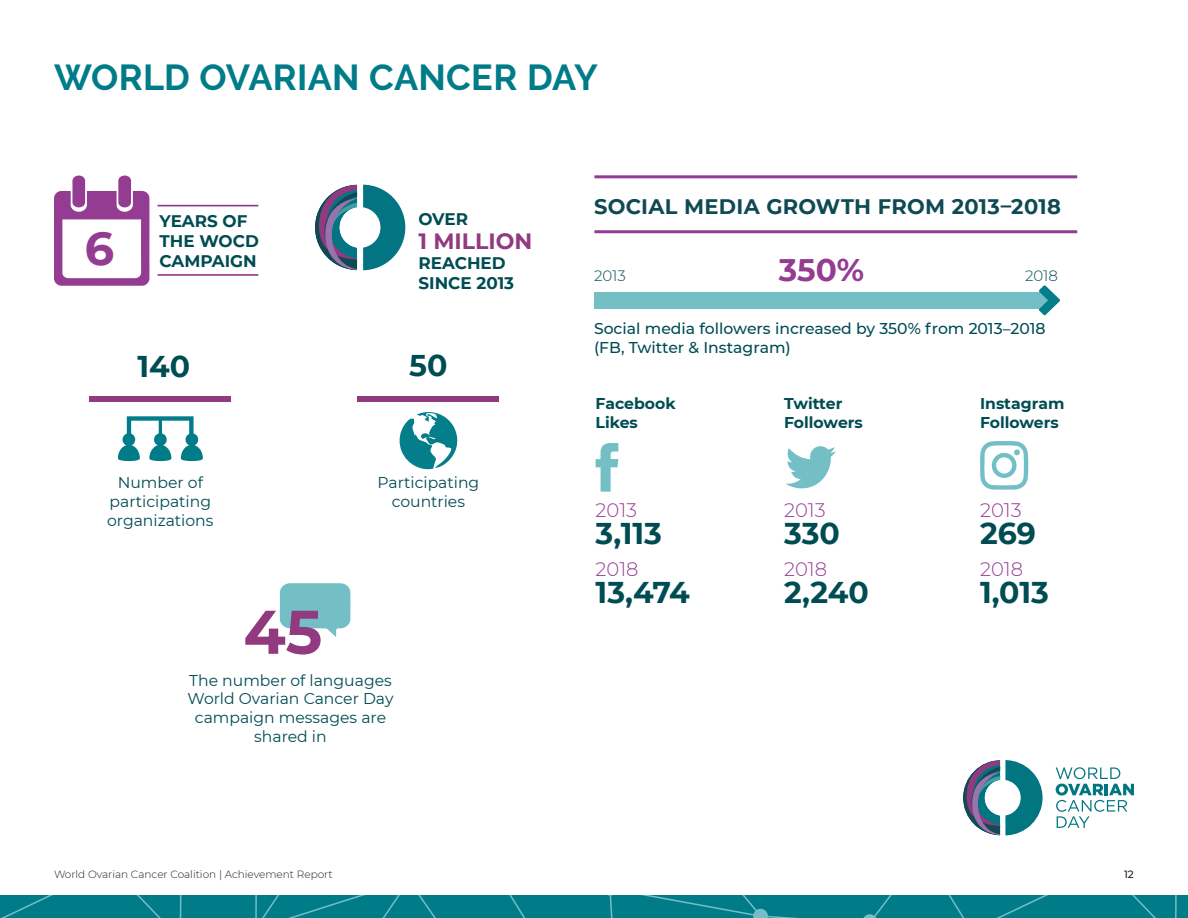
<style>
.page{position:relative;width:1188px;height:918px;background:#fff}
.page>*{position:absolute;margin:0;border:0;box-sizing:border-box;transform-origin:0 0}
.t1{font:700 61.5px "Montserrat";color:#913a80}
.t2{font:700 46.2px "Montserrat";color:#943b92}
.t3{font:700 36px "Raleway";letter-spacing:.005em;color:#007c89}
.t4{font:700 31.2px "Montserrat";color:#943b92}
.t5{font:700 30px "Montserrat";color:#004c53}
.t6{font:700 22.2px "Montserrat";color:#913a80}
.t7{font:700 21px "Montserrat";letter-spacing:.015em;color:#0f4a53}
.t8{font:300 19.5px "Montserrat";color:#943c94}
.t9{font:700 16.8px/20.1px "Montserrat";color:#004c53}
.t10{font:15.6px/18.8px "Montserrat";color:#004c53;text-align:center}
.t11{font:500 15.6px/18.8px "Montserrat";color:#004c53}
.t12{font:700 15.6px/18.8px "Montserrat";color:#004c53}
.t13{font:300 15px "Montserrat";color:#004c53}
.t14{font:300 10.5px "Montserrat";color:#231f20}
.t15{font:500 10.5px "Montserrat";color:#231f20}
</style>
<div class="page">
<div style="left:0;top:896px;width:1188px;height:22px;background:#007c89"></div>
<svg style="left:255px;top:896px;width:181px;height:22px"></svg>
<svg style="left:510px;top:896px;width:15px;height:22px"></svg>
<svg style="left:609px;top:896px;width:568px;height:22px"></svg>
<svg style="left:1px;top:896px;width:181px;height:22px"></svg>
<svg style="left:54px;top:175px;width:95px;height:111px"></svg>
<hr style="left:158px;top:205px;width:100px;height:1px;background:#943c94">
<hr style="left:158px;top:274px;width:100px;height:2px;background:#943c94">
<svg style="left:280px;top:583px;width:70px;height:54px"></svg>
<svg style="left:363px;top:185px;width:42px;height:85px"></svg>
<svg style="left:315px;top:185px;width:42px;height:85px"></svg>
<svg style="left:399px;top:412px;width:59px;height:58px"></svg>
<div style="left:358px;top:396px;width:141px;height:6px;background:#913a80"></div>
<hr style="left:594px;top:175px;width:483px;height:3px;background:#943c94">
<hr style="left:594px;top:230px;width:483px;height:3px;background:#943c94">
<svg style="left:596px;top:443px;width:22px;height:49px"></svg>
<svg style="left:785px;top:446px;width:51px;height:42px"></svg>
<svg style="left:980px;top:441px;width:48px;height:49px"></svg>
<div style="left:594px;top:292px;width:455px;height:17px;background:#74bfc6"></div>
<svg style="left:1039px;top:285px;width:21px;height:30px"></svg>
<svg style="left:117px;top:416px;width:86px;height:46px"></svg>
<div style="left:90px;top:396px;width:141px;height:6px;background:#913a80"></div>
<svg style="left:963px;top:760px;width:80px;height:75px"></svg>
<svg style="left:1056px;top:767px;width:78px;height:61px"></svg>
<h3 class="t3" style="left:54px;top:57px;width:545px">WORLD OVARIAN CANCER DAY</h3>
<h2 class="t2" style="left:85px;top:215px;width:31px">6</h2>
<p class="t9" style="left:159px;top:210px;width:101px">YEARS OF<br>THE WOCD</p>
<p class="t9" style="left:159px;top:250px;width:99px">CAMPAIGN</p>
<h3 class="t5" style="left:137px;top:344px;width:54px">140</h3>
<p class="t10" style="left:107px;top:473px;width:108px">Number of participating organizations</p>
<h1 class="t1" style="left:243px;top:588px;width:80px">45</h1>
<p class="t9" style="left:418px;top:208px;width:51px">OVER</p>
<h3 class="t6" style="left:418px;top:225px;width:115px">1 MILLION</h3>
<p class="t9" style="left:418px;top:252px;width:97px">REACHED<br>SINCE 2013</p>
<h3 class="t5" style="left:409px;top:344px;width:40px">50</h3>
<p class="t10" style="left:377px;top:473px;width:103px">Participating countries</p>
<p class="t10" style="left:188px;top:670px;width:207px">The number of languages<br>World Ovarian Cancer Day campaign messages are shared in</p>
<h3 class="t7" style="left:594px;top:192px;width:468px">SOCIAL MEDIA GROWTH FROM 2013–2018</h3>
<p class="t13" style="left:594px;top:266px;width:33px">2013</p>
<h3 class="t4" style="left:779px;top:247px;width:87px">350%</h3>
<p class="t13" style="left:1025px;top:266px;width:35px">2018</p>
<p class="t11" style="left:594px;top:318px;width:453px">Social media followers increased by 350% from 2013–2018 (FB, Twitter &amp; Instagram)</p>
<p class="t12" style="left:596px;top:393px;width:82px">Facebook<br>Likes</p>
<p class="t12" style="left:784px;top:393px;width:80px">Twitter<br>Followers</p>
<p class="t12" style="left:980px;top:393px;width:86px">Instagram<br>Followers</p>
<p class="t8" style="left:596px;top:497px;width:43px">2013</p>
<p class="t8" style="left:784px;top:497px;width:43px">2013</p>
<p class="t8" style="left:980px;top:497px;width:43px">2013</p>
<h3 class="t5" style="left:596px;top:512px;width:68px">3,113</h3>
<h3 class="t5" style="left:784px;top:512px;width:57px">330</h3>
<h3 class="t5" style="left:980px;top:512px;width:57px">269</h3>
<p class="t8" style="left:596px;top:556px;width:44px">2018</p>
<p class="t8" style="left:784px;top:556px;width:44px">2018</p>
<p class="t8" style="left:980px;top:556px;width:44px">2018</p>
<h3 class="t5" style="left:596px;top:571px;width:96px">13,474</h3>
<h3 class="t5" style="left:784px;top:571px;width:86px">2,240</h3>
<h3 class="t5" style="left:980px;top:571px;width:70px">1,013</h3>
<p class="t14" style="left:54px;top:867px;width:280px">World Ovarian Cancer Coalition | Achievement Report</p>
<p class="t15" style="left:1124px;top:867px;width:11px">12</p>
</div>
